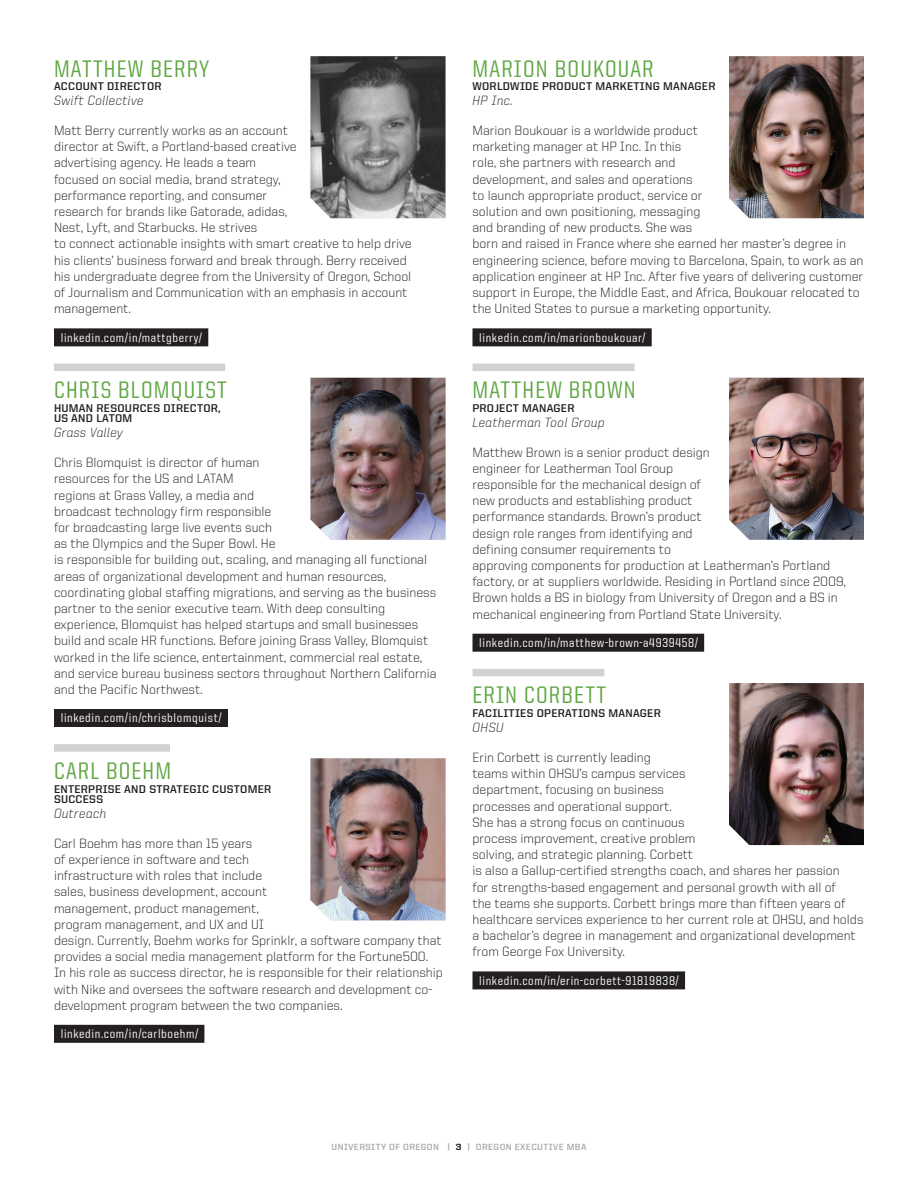
<style>
.page{position:relative;width:918px;height:1188px;background:#fff}
.page>*{position:absolute;margin:0;border:0;box-sizing:border-box;transform-origin:0 0}
.t1{font:500 24px "United Sans Semi Cond";letter-spacing:.05em;color:#60a744}
.t2{font:300 13.5px/16.2px "United Sans Reg";color:#231f20}
.t3{font:300 13.5px "United Italic Reg";letter-spacing:.025em;color:#231f20}
.t4{font:500 12.75px "United Sans Semi Cond";letter-spacing:.05em;color:#fff}
.t5{font:700 11.25px/10.5px "United Sans Reg";letter-spacing:.025em;color:#231f20}
.t6{font:700 9px "United Sans Reg";letter-spacing:.05em;color:#a7a8aa}
.s1{font-weight:800;color:#231f20}
</style>
<div class="page">
<div style="left:54px;top:328px;width:154px;height:18px;background:#231f20"></div>
<div style="left:54px;top:364px;width:171px;height:7px;background:#d1d2d4"></div>
<div style="left:54px;top:709px;width:174px;height:18px;background:#231f20"></div>
<div style="left:54px;top:744px;width:116px;height:8px;background:#d1d2d4"></div>
<div style="left:54px;top:1025px;width:150px;height:18px;background:#231f20"></div>
<img style="left:310px;top:56px;width:136px;height:162px">
<img style="left:310px;top:378px;width:136px;height:162px">
<img style="left:310px;top:758px;width:136px;height:162px">
<div style="left:472px;top:328px;width:180px;height:18px;background:#231f20"></div>
<div style="left:472px;top:364px;width:163px;height:7px;background:#d1d2d4"></div>
<div style="left:472px;top:634px;width:232px;height:18px;background:#231f20"></div>
<div style="left:472px;top:669px;width:132px;height:7px;background:#d1d2d4"></div>
<div style="left:472px;top:971px;width:213px;height:18px;background:#231f20"></div>
<img style="left:729px;top:56px;width:135px;height:162px">
<img style="left:729px;top:378px;width:135px;height:162px">
<img style="left:729px;top:683px;width:135px;height:162px">
<h1 class="t1" style="left:54px;top:56px;width:157px">MATTHEW BERRY</h1>
<p class="t5" style="left:54px;top:81px;width:109px">ACCOUNT DIRECTOR</p>
<p class="t3" style="left:54px;top:94px;width:91px">Swift Collective</p>
<p class="t2" style="left:54px;top:122px;width:359px">Matt Berry currently works as an account<br>director at Swift, a Portland-based creative<br>advertising agency. He leads a team<br>focused on social media, brand strategy,<br>performance reporting, and consumer<br>research for brands like Gatorade, adidas,<br>Nest, Lyft, and Starbucks. He strives<br>to connect actionable insights with smart creative to help drive his clients’ business forward and break through. Berry received his undergraduate degree from the University of Oregon, School of Journalism and Communication with an emphasis in account management.</p>
<p class="t4" style="left:61px;top:331px;width:143px">linkedin.com/in/mattgberry/</p>
<h1 class="t1" style="left:54px;top:377px;width:174px">CHRIS BLOMQUIST</h1>
<p class="t5" style="left:54px;top:403px;width:168px">HUMAN RESOURCES DIRECTOR,<br>US AND LATOM</p>
<p class="t3" style="left:54px;top:426px;width:71px">Grass Valley</p>
<p class="t2" style="left:54px;top:454px;width:384px">Chris Blomquist is director of human<br>resources for the US and LATAM<br>regions at Grass Valley, a media and<br>broadcast technology firm responsible<br>for broadcasting large live events such<br>as the Olympics and the Super Bowl. He<br>is responsible for building out, scaling, and managing all functional areas of organizational development and human resources, coordinating global staffing migrations, and serving as the business partner to the senior executive team. With deep consulting experience, Blomquist has helped startups and small businesses build and scale HR functions. Before joining Grass Valley, Blomquist worked in the life science, entertainment, commercial real estate, and service bureau business sectors throughout Northern California and the Pacific Northwest.</p>
<p class="t4" style="left:61px;top:711px;width:163px">linkedin.com/in/chrisblomquist/</p>
<h1 class="t1" style="left:54px;top:758px;width:119px">CARL BOEHM</h1>
<p class="t5" style="left:54px;top:783px;width:219px">ENTERPRISE AND STRATEGIC CUSTOMER<br>SUCCESS</p>
<p class="t3" style="left:54px;top:806px;width:54px">Outreach</p>
<p class="t2" style="left:54px;top:835px;width:390px">Carl Boehm has more than 15 years<br>of experience in software and tech<br>infrastructure with roles that include<br>sales, business development, account<br>management, product management,<br>program management, and UX and UI<br>design. Currently, Boehm works for Sprinklr, a software company that provides a social media management platform for the Fortune500.<br>In his role as success director, he is responsible for their relationship with Nike and oversees the software research and development co&shy;development program between the two companies.</p>
<p class="t4" style="left:61px;top:1027px;width:139px">linkedin.com/in/carlboehm/</p>
<h1 class="t1" style="left:472px;top:56px;width:183px">MARION BOUKOUAR</h1>
<p class="t5" style="left:472px;top:81px;width:245px">WORLDWIDE PRODUCT MARKETING MANAGER</p>
<p class="t3" style="left:472px;top:94px;width:42px">HP Inc.</p>
<p class="t2" style="left:472px;top:122px;width:393px">Marion Boukouar is a worldwide product<br>marketing manager at HP Inc. In this<br>role, she partners with research and<br>development, and sales and operations<br>to launch appropriate product, service or<br>solution and own positioning, messaging<br>and branding of new products. She was<br>born and raised in France where she earned her master’s degree in engineering science, before moving to Barcelona, Spain, to work as an application engineer at HP Inc. After five years of delivering customer support in Europe, the Middle East, and Africa, Boukouar relocated to the United States to pursue a marketing opportunity.</p>
<p class="t4" style="left:479px;top:331px;width:168px">linkedin.com/in/marionboukouar/</p>
<h1 class="t1" style="left:472px;top:377px;width:165px">MATTHEW BROWN</h1>
<p class="t5" style="left:472px;top:403px;width:104px">PROJECT MANAGER</p>
<p class="t3" style="left:472px;top:415px;width:134px">Leatherman Tool Group</p>
<p class="t2" style="left:472px;top:444px;width:375px">Matthew Brown is a senior product design<br>engineer for Leatherman Tool Group<br>responsible for the mechanical design of<br>new products and establishing product<br>performance standards. Brown’s product<br>design role ranges from identifying and<br>defining consumer requirements to<br>approving components for production at Leatherman’s Portland factory, or at suppliers worldwide. Residing in Portland since 2009, Brown holds a BS in biology from University of Oregon and a BS in mechanical engineering from Portland State University.</p>
<p class="t4" style="left:479px;top:636px;width:220px">linkedin.com/in/matthew-brown-a4939458/</p>
<h1 class="t1" style="left:472px;top:683px;width:135px">ERIN CORBETT</h1>
<p class="t5" style="left:472px;top:708px;width:190px">FACILITIES OPERATIONS MANAGER</p>
<p class="t3" style="left:472px;top:721px;width:33px">OHSU</p>
<p class="t2" style="left:472px;top:749px;width:392px">Erin Corbett is currently leading<br>teams within OHSU’s campus services<br>department, focusing on business<br>processes and operational support.<br>She has a strong focus on continuous<br>process improvement, creative problem<br>solving, and strategic planning. Corbett<br>is also a Gallup-certified strengths coach, and shares her passion<br>for strengths-based engagement and personal growth with all of<br>the teams she supports. Corbett brings more than fifteen years of healthcare services experience to her current role at OHSU, and holds a bachelor’s degree in management and organizational development from George Fox University.</p>
<p class="t4" style="left:479px;top:974px;width:201px">linkedin.com/in/erin-corbett-91819838/</p>
<p class="t6" style="left:332px;top:1142px;width:256px">UNIVERSITY OF OREGON | <span class="s1">3</span> | OREGON EXECUTIVE MBA</p>
</div>
